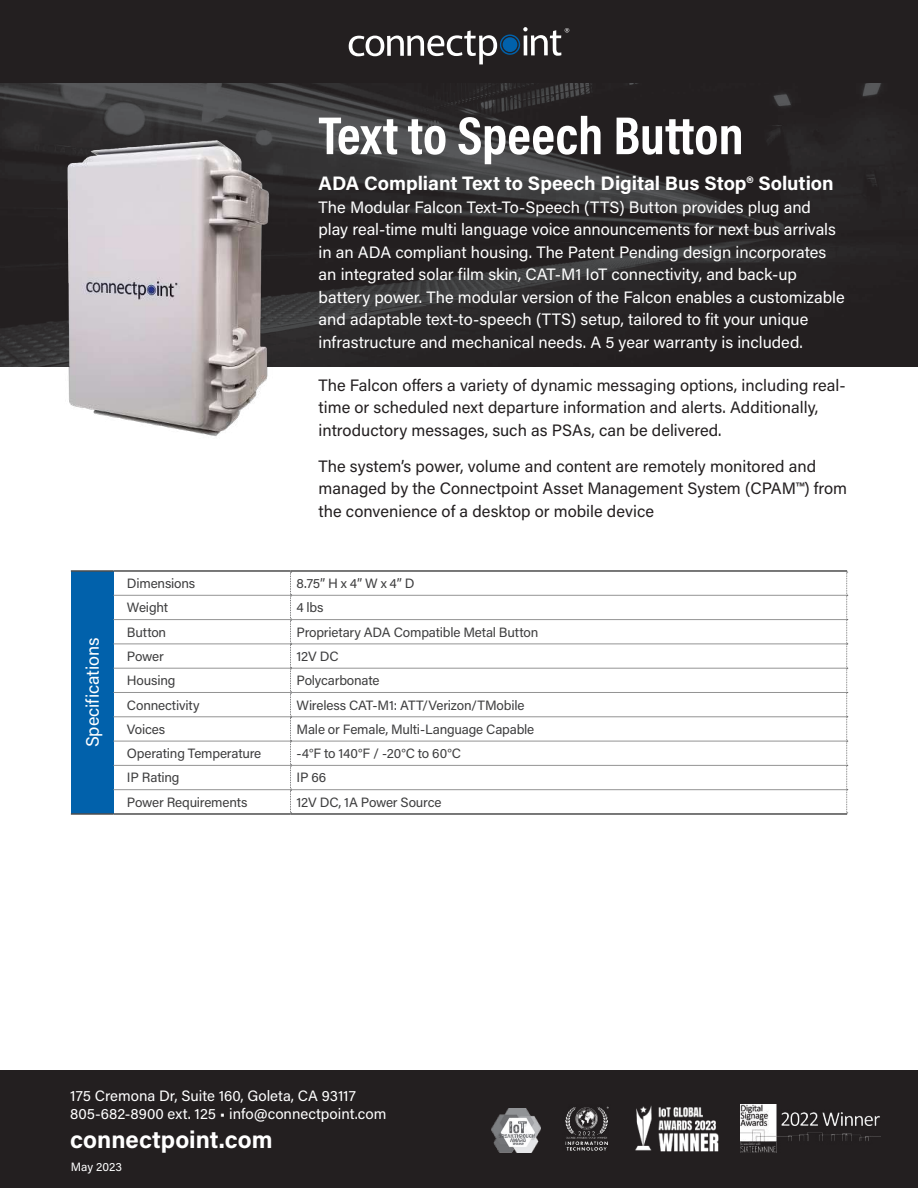
<style>
.page{position:relative;width:918px;height:1188px;background:#fff}
.page>*{position:absolute;margin:0;border:0;box-sizing:border-box;transform-origin:0 0}
.t1{font:700 54px "Acumin Pro Cond";color:#fff}
.t2{font:700 24px "Acumin Pro";color:#fff}
.t3{font:700 19.5px "Acumin Pro";color:#fff}
.t4{font:18px "Acumin Pro";letter-spacing:-.005em;color:#fff}
.t5{font:16.5px/22.5px "Acumin Pro";color:#fff}
.t6{font:16.5px/22.5px "Acumin Pro";color:#231f20}
.t7{font:15px/18px "Acumin Pro";color:#fff}
.t8{font:13.5px "Acumin Pro";letter-spacing:-.015em;color:#3e3e3f}
.t9{font:12px "Acumin Pro";letter-spacing:-.005em;color:#fff}
</style>
<div class="page">
<img style="left:0;top:82px;width:918px;height:284px">
<div style="left:71px;top:571px;width:42px;height:243px;background:#0161ab"></div>
<svg style="left:290px;top:572px;width:2px;height:241px"></svg>
<svg style="left:846px;top:572px;width:2px;height:241px"></svg>
<hr style="left:113px;top:570px;width:178px;height:2px;background:#4d4d4d">
<hr style="left:291px;top:570px;width:556px;height:2px;background:#4d4d4d">
<hr style="left:113px;top:813px;width:178px;height:2px;background:#4d4d4d">
<hr style="left:291px;top:813px;width:556px;height:2px;background:#4d4d4d">
<hr style="left:113px;top:595px;width:178px;height:1px;background:#949494">
<hr style="left:291px;top:595px;width:555px;height:1px;background:#949494">
<hr style="left:113px;top:619px;width:178px;height:1px;background:#949494">
<hr style="left:291px;top:619px;width:555px;height:1px;background:#949494">
<hr style="left:113px;top:644px;width:178px;height:1px;background:#949494">
<hr style="left:291px;top:644px;width:555px;height:1px;background:#949494">
<hr style="left:113px;top:668px;width:178px;height:1px;background:#949494">
<hr style="left:291px;top:668px;width:555px;height:1px;background:#949494">
<hr style="left:113px;top:692px;width:178px;height:1px;background:#949494">
<hr style="left:291px;top:692px;width:555px;height:1px;background:#949494">
<hr style="left:113px;top:717px;width:178px;height:1px;background:#949494">
<hr style="left:291px;top:717px;width:555px;height:1px;background:#949494">
<hr style="left:113px;top:741px;width:178px;height:1px;background:#949494">
<hr style="left:291px;top:741px;width:555px;height:1px;background:#949494">
<hr style="left:113px;top:765px;width:178px;height:1px;background:#949494">
<hr style="left:291px;top:765px;width:555px;height:1px;background:#949494">
<hr style="left:113px;top:789px;width:178px;height:1px;background:#949494">
<hr style="left:291px;top:789px;width:555px;height:1px;background:#949494">
<hr style="left:71px;top:570px;width:42px;height:2px;background:#4d4d4d">
<hr style="left:71px;top:813px;width:42px;height:2px;background:#4d4d4d">
<div style="left:0;top:0;width:918px;height:82px;background:#231f20"></div>
<div style="left:0;top:1070px;width:918px;height:118px;background:#231f20"></div>
<svg style="left:349px;top:27px;width:220px;height:37px"></svg>
<img style="left:21px;top:123px;width:312px;height:314px">
<img style="left:492px;top:1108px;width:48px;height:44px">
<img style="left:565px;top:1106px;width:44px;height:45px">
<img style="left:635px;top:1106px;width:84px;height:46px">
<img style="left:740px;top:1104px;width:141px;height:48px">
<h1 class="t1" style="left:319px;top:100px;width:427px">Text to Speech Button</h1>
<p class="t3" style="left:319px;top:170px;width:517px">ADA Compliant Text to Speech Digital Bus Stop® Solution</p>
<p class="t5" style="left:319px;top:195px;width:528px">The Modular Falcon Text-To-Speech (TTS) Button provides plug and play real-time multi language voice announcements for next bus arrivals in an ADA compliant housing. The Patent Pending design incorporates an integrated solar film skin, CAT-M1 IoT connectivity, and back-up battery power. The modular version of the Falcon enables a customizable and adaptable text-to-speech (TTS) setup, tailored to fit your unique infrastructure and mechanical needs. A 5 year warranty is included.</p>
<p class="t4" style="left:80px;top:747px;width:111px;rotate:-90deg">Specifications</p>
<p class="t6" style="left:319px;top:373px;width:529px">The Falcon offers a variety of dynamic messaging options, including real&shy;time or scheduled next departure information and alerts. Additionally, introductory messages, such as PSAs, can be delivered.</p>
<p class="t6" style="left:319px;top:454px;width:530px">The system’s power, volume and content are remotely monitored and managed by the Connectpoint Asset Management System (CPAM™) from the convenience of a desktop or mobile device</p>
<p class="t8" style="left:127px;top:574px;width:70px">Dimensions</p>
<p class="t8" style="left:297px;top:574px;width:120px">8.75” H x 4” W x 4” D</p>
<p class="t8" style="left:127px;top:598px;width:43px">Weight</p>
<p class="t8" style="left:297px;top:598px;width:29px">4 lbs</p>
<p class="t8" style="left:127px;top:623px;width:41px">Button</p>
<p class="t8" style="left:297px;top:623px;width:243px">Proprietary ADA Compatible Metal Button</p>
<p class="t8" style="left:127px;top:647px;width:38px">Power</p>
<p class="t8" style="left:297px;top:647px;width:44px">12V DC</p>
<p class="t8" style="left:127px;top:671px;width:50px">Housing</p>
<p class="t8" style="left:297px;top:671px;width:85px">Polycarbonate</p>
<p class="t8" style="left:127px;top:696px;width:74px">Connectivity</p>
<p class="t8" style="left:297px;top:696px;width:229px">Wireless CAT-M1: ATT/Verizon/TMobile</p>
<p class="t8" style="left:127px;top:720px;width:40px">Voices</p>
<p class="t8" style="left:297px;top:720px;width:239px">Male or Female, Multi-Language Capable</p>
<p class="t8" style="left:127px;top:744px;width:136px">Operating Temperature</p>
<p class="t8" style="left:297px;top:744px;width:166px">-4°F to 140°F / -20°C to 60°C</p>
<p class="t8" style="left:127px;top:768px;width:54px">IP Rating</p>
<p class="t8" style="left:297px;top:768px;width:31px">IP 66</p>
<p class="t8" style="left:127px;top:792px;width:122px">Power Requirements</p>
<p class="t8" style="left:297px;top:792px;width:146px">12V DC, 1A Power Source</p>
<p class="t7" style="left:70px;top:1086px;width:318px">175 Cremona Dr, Suite 160, Goleta, CA 93117<br>805-682-8900 ext. 125 • info@connectpoint.com</p>
<h2 class="t2" style="left:70px;top:1122px;width:204px">connectpoint.com</h2>
<p class="t9" style="left:71px;top:1159px;width:53px">May 2023</p>
</div>
